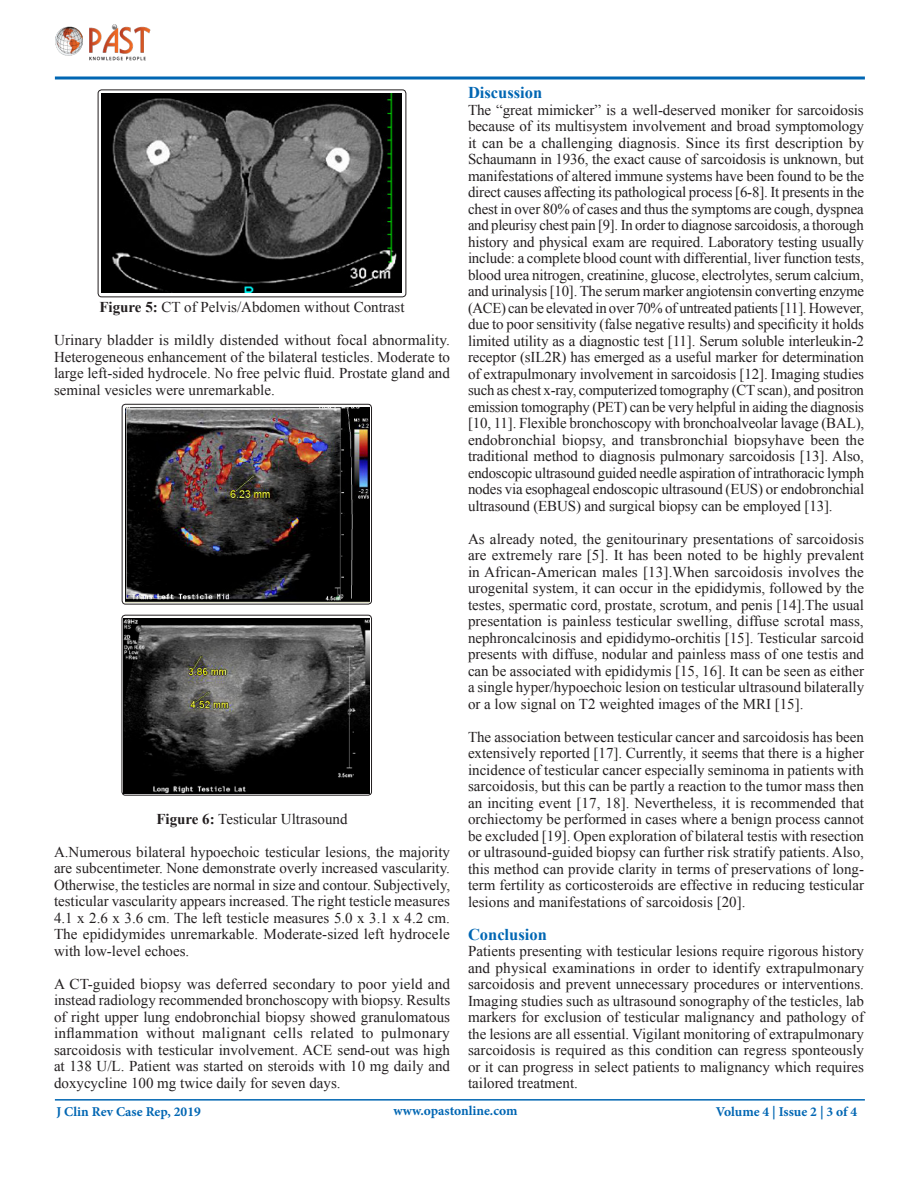
<style>
.page{position:relative;width:918px;height:1188px;background:#fff}
.page>*{position:absolute;margin:0;border:0;box-sizing:border-box;transform-origin:0 0}
.t1{font:700 16.5px "Times New Roman";color:#0166b3}
.t2{font:15px/16.5px "Times New Roman";color:#231f20;text-align:justify}
.t3{font:700 13.5px "Minion Pro";color:#0166b3}
.s1{font-weight:700}
</style>
<div class="page">
<hr style="left:55px;top:1099px;width:810px;height:2px;background:#0166b3">
<svg style="left:54px;top:76px;width:811px;height:4px"></svg>
<img style="left:55px;top:24px;width:96px;height:36px">
<img style="left:101px;top:93px;width:301px;height:200px">
<div style="left:98px;top:90px;width:308px;height:207px;border:1px solid #231f20;border-radius:4px"></div>
<img style="left:125px;top:407px;width:244px;height:195px">
<div style="left:122px;top:404px;width:250px;height:200px;border:1px solid #231f20;border-radius:3px"></div>
<img style="left:124px;top:618px;width:245px;height:175px">
<div style="left:122px;top:615px;width:250px;height:180px;border:1px solid #231f20;border-radius:3px"></div>
<p class="t1" style="left:468px;top:82px;width:76px">Discussion</p>
<p class="t2" style="left:468px;top:101px;width:398px">The “great mimicker” is a well-deserved moniker for sarcoidosis because of its multisystem involvement and broad symptomology it can be a challenging diagnosis. Since its first description by Schaumann in 1936, the exact cause of sarcoidosis is unknown, but manifestations of altered immune systems have been found to be the direct causes affecting its pathological process [6-8]. It presents in the chest in over 80% of cases and thus the symptoms are cough, dyspnea and pleurisy chest pain [9]. In order to diagnose sarcoidosis, a thorough history and physical exam are required. Laboratory testing usually include: a complete blood count with differential, liver function tests, blood urea nitrogen, creatinine, glucose, electrolytes, serum calcium, and urinalysis [10]. The serum marker angiotensin converting enzyme (ACE) can be elevated in over 70% of untreated patients [11]. However, due to poor sensitivity (false negative results) and specificity it holds limited utility as a diagnostic test [11]. Serum soluble interleukin-2 receptor (sIL2R) has emerged as a useful marker for determination of extrapulmonary involvement in sarcoidosis [12]. Imaging studies such as chest x-ray, computerized tomography (CT scan), and positron emission tomography (PET) can be very helpful in aiding the diagnosis [10, 11]. Flexible bronchoscopy with bronchoalveolar lavage (BAL), endobronchial biopsy, and transbronchial biopsyhave been the traditional method to diagnosis pulmonary sarcoidosis [13]. Also, endoscopic ultrasound guided needle aspiration of intrathoracic lymph nodes via esophageal endoscopic ultrasound (EUS) or endobronchial ultrasound (EBUS) and surgical biopsy can be employed [13].</p>
<p class="t2" style="left:468px;top:530px;width:398px">As already noted, the genitourinary presentations of sarcoidosis are extremely rare [5]. It has been noted to be highly prevalent in African-American males [13].When sarcoidosis involves the urogenital system, it can occur in the epididymis, followed by the testes, spermatic cord, prostate, scrotum, and penis [14].The usual presentation is painless testicular swelling, diffuse scrotal mass, nephroncalcinosis and epididymo-orchitis [15]. Testicular sarcoid presents with diffuse, nodular and painless mass of one testis and can be associated with epididymis [15, 16]. It can be seen as either a single hyper/hypoechoic lesion on testicular ultrasound bilaterally or a low signal on T2 weighted images of the MRI [15].</p>
<p class="t2" style="left:468px;top:728px;width:398px">The association between testicular cancer and sarcoidosis has been extensively reported [17]. Currently, it seems that there is a higher incidence of testicular cancer especially seminoma in patients with sarcoidosis, but this can be partly a reaction to the tumor mass then an inciting event [17, 18]. Nevertheless, it is recommended that orchiectomy be performed in cases where a benign process cannot be excluded [19]. Open exploration of bilateral testis with resection or ultrasound-guided biopsy can further risk stratify patients. Also, this method can provide clarity in terms of preservations of long&shy;term fertility as corticosteroids are effective in reducing testicular lesions and manifestations of sarcoidosis [20].</p>
<p class="t1" style="left:468px;top:923px;width:80px">Conclusion</p>
<p class="t2" style="left:468px;top:943px;width:398px">Patients presenting with testicular lesions require rigorous history and physical examinations in order to identify extrapulmonary sarcoidosis and prevent unnecessary procedures or interventions.<br>Imaging studies such as ultrasound sonography of the testicles, lab markers for exclusion of testicular malignancy and pathology of the lesions are all essential. Vigilant monitoring of extrapulmonary sarcoidosis is required as this condition can regress sponteously or it can progress in select patients to malignancy which requires tailored treatment.</p>
<p class="t3" style="left:393px;top:1102px;width:126px">www.opastonline.com</p>
<p class="t2" style="left:99px;top:299px;width:307px"><span class="s1">Figure 5:</span> CT of Pelvis/Abdomen without Contrast</p>
<p class="t2" style="left:54px;top:332px;width:398px">Urinary bladder is mildly distended without focal abnormality.<br>Heterogeneous enhancement of the bilateral testicles. Moderate to large left-sided hydrocele. No free pelvic fluid. Prostate gland and seminal vesicles were unremarkable.</p>
<p class="t2" style="left:156px;top:810px;width:193px"><span class="s1">Figure 6:</span> Testicular Ultrasound</p>
<p class="t2" style="left:54px;top:843px;width:398px">A.Numerous bilateral hypoechoic testicular lesions, the majority are subcentimeter. None demonstrate overly increased vascularity.<br>Otherwise, the testicles are normal in size and contour. Subjectively, testicular vascularity appears increased. The right testicle measures 4.1 x 2.6 x 3.6 cm. The left testicle measures 5.0 x 3.1 x 4.2 cm.<br>The epididymides unremarkable. Moderate-sized left hydrocele with low-level echoes.</p>
<p class="t2" style="left:54px;top:975px;width:398px">A CT-guided biopsy was deferred secondary to poor yield and instead radiology recommended bronchoscopy with biopsy. Results of right upper lung endobronchial biopsy showed granulomatous inflammation without malignant cells related to pulmonary sarcoidosis with testicular involvement. ACE send-out was high at 138 U/L. Patient was started on steroids with 10 mg daily and doxycycline 100 mg twice daily for seven days.</p>
<p class="t3" style="left:56px;top:1102px;width:146px">J Clin Rev Case Rep, 2019</p>
<p class="t3" style="left:716px;top:1102px;width:143px">Volume 4 | Issue 2 | 3 of 4</p>
</div>
